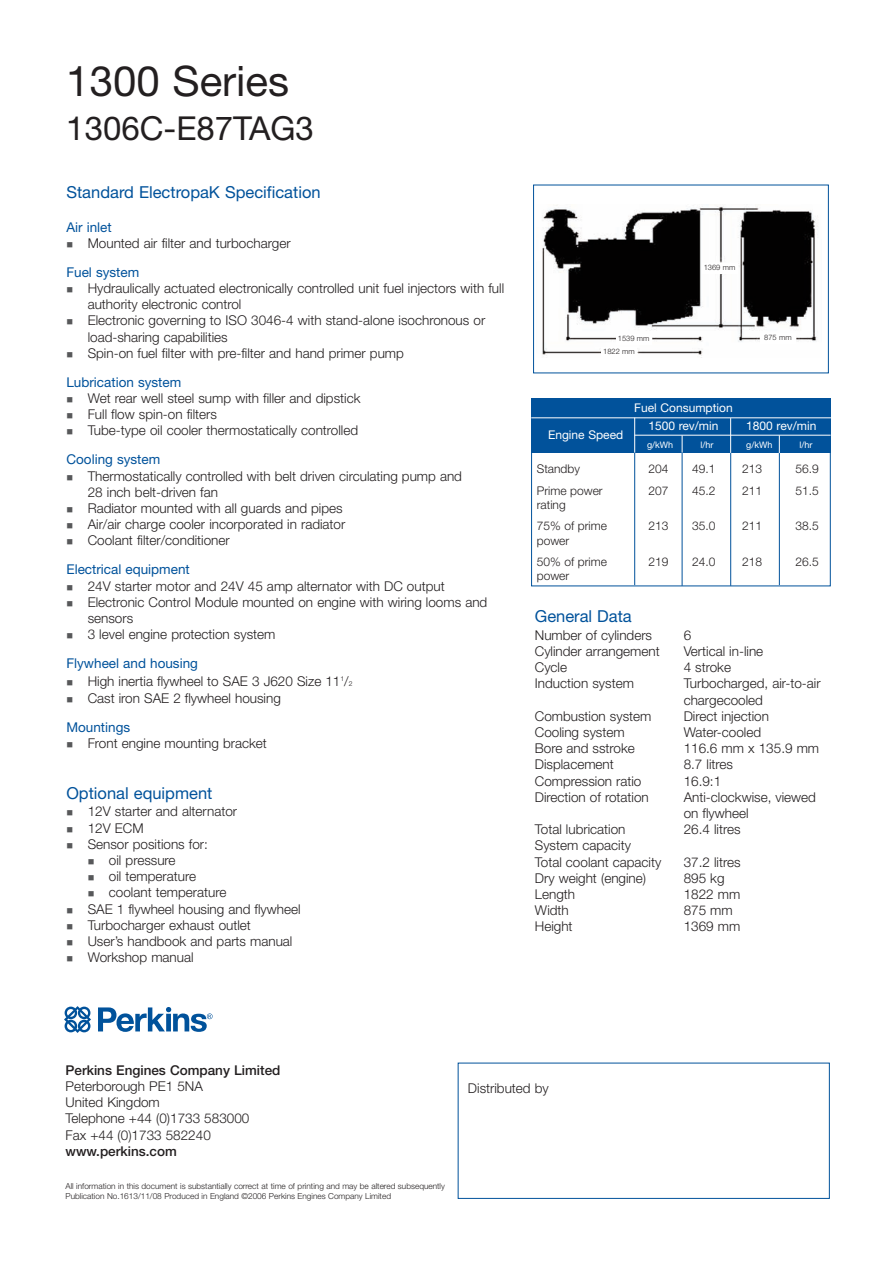
<style>
.page{position:relative;width:893px;height:1263px;background:#fff}
.page>*{position:absolute;margin:0;border:0;box-sizing:border-box;transform-origin:0 0}
.t1{font:42px "Helvetica Neue";color:#231f20}
.t2{font:33px "Helvetica Neue";color:#231f20}
.t3{font:16.5px "Helvetica Neue";color:#01529b}
.t4{font:300 13.5px/16.2px "Helvetica Neue";color:#231f20}
.t5{font:13.5px "Helvetica Neue";color:#01529b}
.t6{font:500 13.5px "Helvetica Neue";color:#231f20}
.t7{font:300 12px/21.3px "Helvetica Neue";color:#231f20}
.t8{font:12px "Helvetica Neue";color:#fff}
.t9{font:9px "Helvetica Neue";color:#fff}
.t10{font:300 8.25px/9.9px "Helvetica Neue";color:#231f20}
.t11{font:300 7.5px "Helvetica Neue";color:#231f20}
.s1{font-weight:400;color:#01529b}
.s2{font-size:6.75px}
</style>
<div class="page">
<img style="left:542px;top:205px;width:276px;height:153px">
<div style="left:533px;top:185px;width:296px;height:188px;border:1px solid #01529b"></div>
<div style="left:458px;top:1063px;width:372px;height:136px;border:1px solid #01529b"></div>
<svg style="left:64px;top:1006px;width:27px;height:27px"></svg>
<svg style="left:98px;top:1007px;width:115px;height:25px"></svg>
<div style="left:531px;top:398px;width:300px;height:188px;border:1px solid #01529b"></div>
<hr style="left:634px;top:451px;width:1px;height:134px;background:#01529b">
<hr style="left:730px;top:399px;width:1px;height:187px;background:#01529b">
<div style="left:531px;top:398px;width:299px;height:55px;background:#01529b"></div>
<hr style="left:730px;top:418px;width:1px;height:35px;background:#fff">
<hr style="left:531px;top:417px;width:300px;height:1px;background:#fff">
<hr style="left:634px;top:418px;width:1px;height:35px;background:#fff">
<hr style="left:682px;top:452px;width:1px;height:134px;background:#01529b">
<hr style="left:779px;top:453px;width:1px;height:132px;background:#01529b">
<hr style="left:634px;top:435px;width:197px;height:1px;background:#fff">
<svg style="left:682px;top:435px;width:1px;height:18px"></svg>
<svg style="left:779px;top:435px;width:1px;height:18px"></svg>
<div style="left:760px;top:333px;width:36px;height:11px;background:#fff"></div>
<div style="left:601px;top:347px;width:36px;height:11px;background:#fff"></div>
<div style="left:616px;top:334px;width:35px;height:11px;background:#fff"></div>
<div style="left:702px;top:263px;width:35px;height:11px;background:#fff"></div>
<h1 class="t1" style="left:66px;top:66px;width:224px">1300 Series</h1>
<h2 class="t2" style="left:66px;top:117px;width:249px">1306C-E87TAG3</h2>
<p class="t3" style="left:66px;top:186px;width:256px">Standard ElectropaK Specification</p>
<p class="t5" style="left:66px;top:222px;width:47px">Air inlet</p>
<p class="t4" style="left:88px;top:236px;width:205px">Mounted air filter and turbocharger</p>
<p class="t5" style="left:66px;top:267px;width:74px">Fuel system</p>
<p class="t4" style="left:88px;top:281px;width:418px">Hydraulically actuated electronically controlled unit fuel injectors with full authority electronic control<br>Electronic governing to ISO 3046-4 with stand-alone isochronous or load-sharing capabilities<br>Spin-on fuel filter with pre-filter and hand primer pump</p>
<p class="t5" style="left:66px;top:377px;width:116px">Lubrication system</p>
<p class="t4" style="left:88px;top:391px;width:274px">Wet rear well steel sump with filler and dipstick<br>Full flow spin-on filters<br>Tube-type oil cooler thermostatically controlled</p>
<p class="t5" style="left:66px;top:455px;width:95px">Cooling system</p>
<p class="t4" style="left:88px;top:469px;width:376px">Thermostatically controlled with belt driven circulating pump and 28 inch belt-driven fan<br>Radiator mounted with all guards and pipes<br>Air/air charge cooler incorporated in radiator<br>Coolant filter/conditioner</p>
<p class="t5" style="left:66px;top:565px;width:125px">Electrical equipment</p>
<p class="t4" style="left:88px;top:579px;width:401px">24V starter motor and 24V 45 amp alternator with DC output Electronic Control Module mounted on engine with wiring looms and sensors<br>3 level engine protection system</p>
<p class="t4" style="left:88px;top:656px;width:266px;line-height:18px;text-indent:-21px"><span class="s1">Flywheel and housing<br></span>High inertia flywheel to SAE 3 J620 Size 11<sup>1</sup>/<span class="s2">2</span></p>
<p class="t4" style="left:88px;top:691px;width:195px">Cast iron SAE 2 flywheel housing</p>
<p class="t5" style="left:66px;top:722px;width:65px">Mountings</p>
<p class="t4" style="left:88px;top:736px;width:181px">Front engine mounting bracket</p>
<p class="t3" style="left:66px;top:787px;width:147px">Optional equipment</p>
<p class="t4" style="left:88px;top:805px;width:151px">12V starter and alternator</p>
<p class="t4" style="left:88px;top:821px;width:57px">12V ECM</p>
<p class="t4" style="left:88px;top:837px;width:122px">Sensor positions for:</p>
<p class="t4" style="left:109px;top:853px;width:68px">oil pressure</p>
<p class="t4" style="left:109px;top:869px;width:89px">oil temperature</p>
<p class="t4" style="left:109px;top:886px;width:119px">coolant temperature</p>
<p class="t4" style="left:88px;top:902px;width:214px">SAE 1 flywheel housing and flywheel</p>
<p class="t4" style="left:88px;top:918px;width:165px">Turbocharger exhaust outlet</p>
<p class="t4" style="left:88px;top:934px;width:206px">User’s handbook and parts manual</p>
<p class="t4" style="left:88px;top:950px;width:107px">Workshop manual</p>
<p class="t11" style="left:618px;top:336px;width:33px">1539 mm</p>
<p class="t11" style="left:603px;top:349px;width:33px">1822 mm</p>
<p class="t11" style="left:704px;top:265px;width:33px">1369 mm</p>
<p class="t8" style="left:634px;top:403px;width:100px">Fuel Consumption</p>
<p class="t11" style="left:764px;top:334px;width:29px">875 mm</p>
<p class="t8" style="left:548px;top:430px;width:77px">Engine Speed</p>
<p class="t8" style="left:648px;top:421px;width:72px">1500 rev/min</p>
<p class="t8" style="left:746px;top:421px;width:72px">1800 rev/min</p>
<p class="t9" style="left:647px;top:441px;width:28px">g/kWh</p>
<p class="t9" style="left:700px;top:441px;width:14px">l/hr</p>
<p class="t9" style="left:746px;top:441px;width:28px">g/kWh</p>
<p class="t9" style="left:799px;top:441px;width:14px">l/hr</p>
<p class="t7" style="left:537px;top:459px;width:45px">Standby</p>
<p class="t7" style="left:649px;top:459px;width:22px">204</p>
<p class="t7" style="left:692px;top:459px;width:25px">49.1</p>
<p class="t7" style="left:742px;top:459px;width:22px">213</p>
<p class="t7" style="left:796px;top:459px;width:25px">56.9</p>
<p class="t7" style="left:537px;top:481px;width:67px">Prime power</p>
<p class="t7" style="left:649px;top:481px;width:22px">207</p>
<p class="t7" style="left:692px;top:481px;width:25px">45.2</p>
<p class="t7" style="left:742px;top:481px;width:22px">211</p>
<p class="t7" style="left:796px;top:481px;width:25px">51.5</p>
<p class="t7" style="left:537px;top:495px;width:72px">rating<br>75% of prime</p>
<p class="t7" style="left:649px;top:516px;width:22px">213</p>
<p class="t7" style="left:692px;top:516px;width:25px">35.0</p>
<p class="t7" style="left:742px;top:516px;width:22px">211</p>
<p class="t7" style="left:796px;top:516px;width:25px">38.5</p>
<p class="t7" style="left:537px;top:531px;width:72px">power<br>50% of prime</p>
<p class="t7" style="left:649px;top:552px;width:22px">219</p>
<p class="t7" style="left:692px;top:552px;width:25px">24.0</p>
<p class="t7" style="left:742px;top:552px;width:22px">218</p>
<p class="t7" style="left:796px;top:552px;width:25px">26.5</p>
<p class="t7" style="left:537px;top:567px;width:34px">power</p>
<p class="t3" style="left:535px;top:610px;width:98px">General Data</p>
<p class="t4" style="left:535px;top:628px;width:119px">Number of cylinders</p>
<p class="t4" style="left:684px;top:628px;width:9px">6</p>
<p class="t4" style="left:535px;top:644px;width:126px">Cylinder arrangement</p>
<p class="t4" style="left:684px;top:644px;width:81px">Vertical in-line</p>
<p class="t4" style="left:535px;top:660px;width:34px">Cycle</p>
<p class="t4" style="left:684px;top:660px;width:49px">4 stroke</p>
<p class="t4" style="left:535px;top:677px;width:101px">Induction system</p>
<p class="t4" style="left:684px;top:677px;width:138px">Turbocharged, air-to-air chargecooled</p>
<p class="t4" style="left:535px;top:709px;width:118px">Combustion system</p>
<p class="t4" style="left:684px;top:709px;width:87px">Direct injection</p>
<p class="t4" style="left:535px;top:725px;width:91px">Cooling system</p>
<p class="t4" style="left:684px;top:725px;width:79px">Water-cooled</p>
<p class="t4" style="left:535px;top:741px;width:102px">Bore and sstroke</p>
<p class="t4" style="left:684px;top:741px;width:137px">116.6 mm x 135.9 mm</p>
<p class="t4" style="left:535px;top:758px;width:80px">Displacement</p>
<p class="t4" style="left:684px;top:758px;width:51px">8.7 litres</p>
<p class="t4" style="left:535px;top:774px;width:108px">Compression ratio</p>
<p class="t4" style="left:684px;top:774px;width:39px">16.9:1</p>
<p class="t4" style="left:535px;top:790px;width:116px">Direction of rotation</p>
<p class="t4" style="left:684px;top:790px;width:134px">Anti-clockwise, viewed on flywheel</p>
<p class="t4" style="left:535px;top:822px;width:92px">Total lubrication</p>
<p class="t4" style="left:684px;top:822px;width:58px">26.4 litres</p>
<p class="t4" style="left:535px;top:839px;width:128px">System capacity<br>Total coolant capacity</p>
<p class="t4" style="left:684px;top:855px;width:58px">37.2 litres</p>
<p class="t4" style="left:535px;top:871px;width:113px">Dry weight (engine)</p>
<p class="t4" style="left:684px;top:871px;width:42px">895 kg</p>
<p class="t4" style="left:535px;top:887px;width:42px">Length</p>
<p class="t4" style="left:684px;top:887px;width:58px">1822 mm</p>
<p class="t4" style="left:535px;top:903px;width:36px">Width</p>
<p class="t4" style="left:684px;top:903px;width:51px">875 mm</p>
<p class="t4" style="left:535px;top:920px;width:39px">Height</p>
<p class="t4" style="left:684px;top:920px;width:58px">1369 mm</p>
<p class="t6" style="left:66px;top:1065px;width:216px">Perkins Engines Company Limited</p>
<p class="t4" style="left:66px;top:1079px;width:185px">Peterborough PE1 5NA<br>United Kingdom<br>Telephone +44 (0)1733 583000<br>Fax +44 (0)1733 582240</p>
<p class="t6" style="left:66px;top:1146px;width:113px">www.perkins.com</p>
<p class="t10" style="left:66px;top:1182px;width:381px">All information in this document is substantially correct at time of printing and may be altered subsequently<br>Publication No.1613/11/08 Produced in England ©2006 Perkins Engines Company Limited</p>
<p class="t4" style="left:468px;top:1081px;width:82px">Distributed by</p>
</div>
